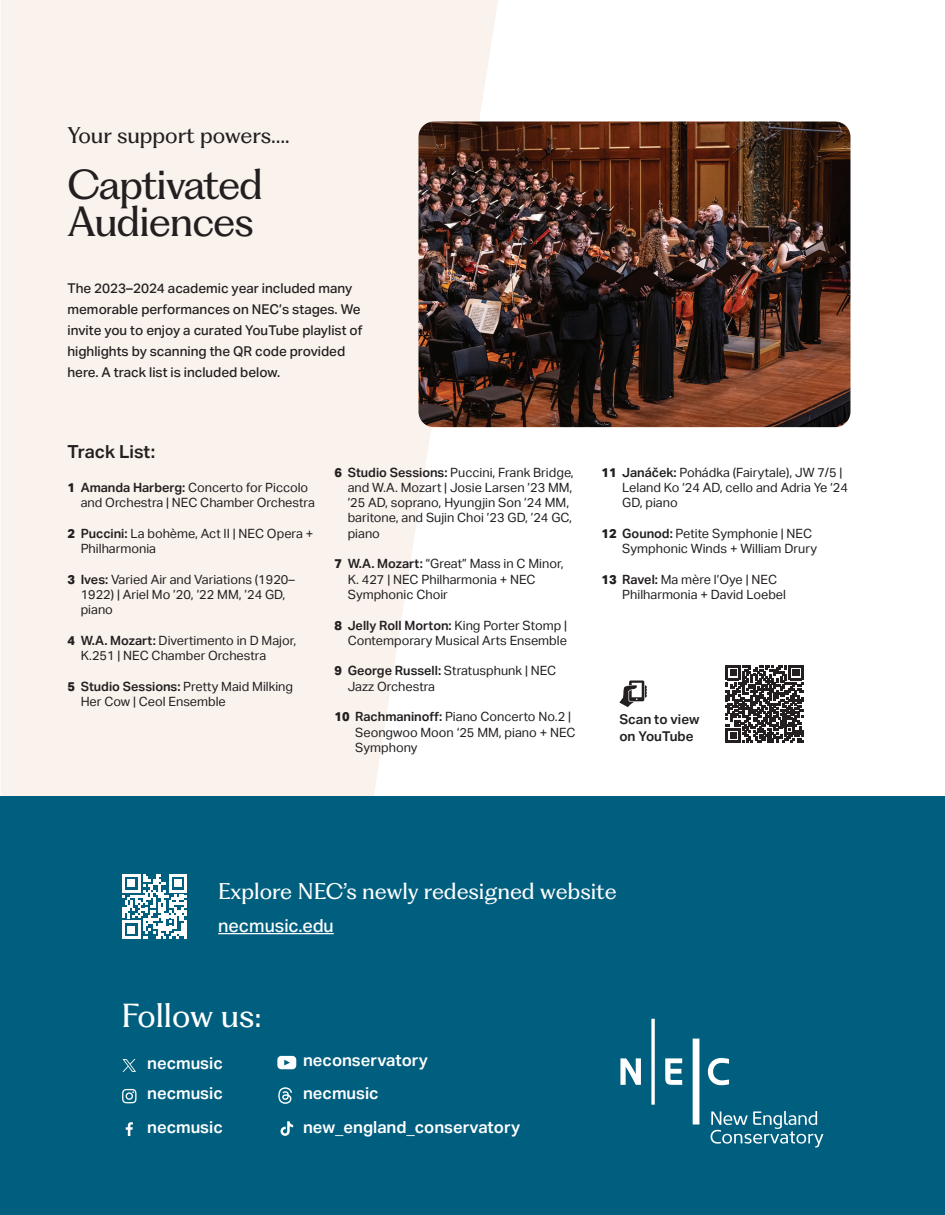
<style>
.page{position:relative;width:945px;height:1215px;background:#fff}
.page>*{position:absolute;margin:0;border:0;box-sizing:border-box;transform-origin:0 0}
.t1{font:39px/37.5px "PP Fragment Glare";letter-spacing:-.025em;color:#231f20}
.t2{font:30.75px "PP Fragment Glare";color:#fff}
.t3{font:21px "PP Fragment Glare";color:#fff}
.t4{font:21px "PP Fragment Glare";color:#231f20}
.t5{font:500 18px "Aktiv Grotesk";color:#fff}
.t6{font:600 18px "Aktiv Grotesk";color:#231f20}
.t7{font:600 16.65px/33.5px "Aktiv Grotesk";color:#fff}
.t8{font:500 13.5px/21px "Aktiv Grotesk";color:#231f20}
.t9{font:600 13.5px/16.2px "Aktiv Grotesk";color:#231f20}
.t10{font:12.75px/15.3px "Aktiv Grotesk";color:#231f20}
.s1{font-weight:800}
.s2{font-weight:600}
</style>
<div class="page">
<svg style="left:1px;top:0;width:497px;height:796px;background:#f9f3ee"></svg>
<div style="left:0;top:796px;width:945px;height:419px;background:#005f7f"></div>
<svg style="left:126px;top:1122px;width:7px;height:14px"></svg>
<svg style="left:122px;top:1089px;width:15px;height:14px"></svg>
<svg style="left:277px;top:1056px;width:19px;height:13px"></svg>
<svg style="left:278px;top:1087px;width:14px;height:17px"></svg>
<svg style="left:281px;top:1121px;width:12px;height:15px"></svg>
<svg style="left:122px;top:1059px;width:14px;height:13px"></svg>
<svg style="left:620px;top:1019px;width:203px;height:129px"></svg>
<svg style="left:122px;top:874px;width:65px;height:65px"></svg>
<hr style="left:218px;top:933px;width:116px;height:1px;background:#fff">
<img style="left:418px;top:122px;width:432px;height:305px">
<svg style="left:726px;top:666px;width:77px;height:77px"></svg>
<svg style="left:619px;top:681px;width:28px;height:26px"></svg>
<p class="t4" style="left:68px;top:122px;width:224px">Your support powers….</p>
<p class="t1" style="left:68px;top:169px;width:197px">Captivated<br>Audiences</p>
<p class="t8" style="left:68px;top:278px;width:296px">The 2023–2024 academic year included many memorable performances on NEC’s stages. We invite you to enjoy a curated YouTube playlist of highlights by scanning the QR code provided here. A track list is included below.</p>
<p class="t6" style="left:68px;top:442px;width:89px">Track List:</p>
<p class="t10" style="left:81px;top:480px;width:236px;text-indent:-13px"><span class="s1">1</span> <span class="s2">Amanda Harberg:</span> Concerto for Piccolo and Orchestra | NEC Chamber Orchestra</p>
<p class="t10" style="left:81px;top:526px;width:234px;text-indent:-13px"><span class="s1">2</span> <span class="s2">Puccini:</span> La bohème, Act II | NEC Opera +<br>Philharmonia</p>
<p class="t10" style="left:81px;top:572px;width:216px;text-indent:-13px"><span class="s1">3</span> <span class="s2">Ives:</span> Varied Air and Variations (1920–<br>1922) | Ariel Mo ’20, ’22 MM, ’24 GD, piano</p>
<p class="t10" style="left:81px;top:633px;width:217px;text-indent:-13px"><span class="s1">4</span> <span class="s2">W.A. Mozart:</span> Divertimento in D Major,<br>K.251 | NEC Chamber Orchestra</p>
<p class="t10" style="left:81px;top:679px;width:214px;text-indent:-13px"><span class="s1">5</span> <span class="s2">Studio Sessions:</span> Pretty Maid Milking<br>Her Cow | Ceol Ensemble</p>
<p class="t10" style="left:348px;top:465px;width:228px;text-indent:-13px"><span class="s1">6</span> <span class="s2">Studio Sessions:</span> Puccini, Frank Bridge, and W.A. Mozart | Josie Larsen ’23 MM, ’25 AD, soprano, Hyungjin Son ’24 MM, baritone, and Sujin Choi ’23 GD, ’24 GC, piano</p>
<p class="t10" style="left:348px;top:556px;width:217px;text-indent:-13px"><span class="s1">7</span> <span class="s2">W.A. Mozart:</span> “Great” Mass in C Minor,<br>K. 427 | NEC Philharmonia + NEC<br>Symphonic Choir</p>
<p class="t10" style="left:334px;top:618px;width:234px;text-align:right"><span class="s1">8</span> <span class="s2">Jelly Roll Morton:</span> King Porter Stomp |<br>Contemporary Musical Arts Ensemble</p>
<p class="t10" style="left:348px;top:663px;width:210px;text-indent:-13px"><span class="s1">9</span> <span class="s2">George Russell:</span> Stratusphunk | NEC<br>Jazz Orchestra</p>
<p class="t10" style="left:355px;top:709px;width:222px;text-indent:-21px"><span class="s1">10</span> <span class="s2">Rachmaninoff:</span> Piano Concerto No.2 |<br>Seongwoo Moon ‘25 MM, piano + NEC<br>Symphony</p>
<p class="t10" style="left:622px;top:465px;width:227px;text-indent:-21px"><span class="s1">11</span> <span class="s2">Janáček:</span> Pohádka (Fairytale), JW 7/5 |<br>Leland Ko ‘24 AD, cello and Adria Ye ‘24<br>GD, piano</p>
<p class="t10" style="left:622px;top:526px;width:196px;text-indent:-21px"><span class="s1">12</span> <span class="s2">Gounod:</span> Petite Symphonie | NEC<br>Symphonic Winds + William Drury</p>
<p class="t10" style="left:622px;top:572px;width:165px;text-indent:-21px"><span class="s1">13</span> <span class="s2">Ravel:</span> Ma mère l’Oye | NEC<br>Philharmonia + David Loebel</p>
<p class="t9" style="left:619px;top:712px;width:82px">Scan to view on YouTube</p>
<p class="t3" style="left:218px;top:878px;width:400px">Explore NEC’s newly redesigned website</p>
<p class="t5" style="left:218px;top:915px;width:117px">necmusic.edu</p>
<p class="t2" style="left:122px;top:996px;width:142px">Follow us:</p>
<p class="t7" style="left:147px;top:1046px;width:77px">necmusic</p>
<p class="t7" style="left:147px;top:1076px;width:77px;line-height:34.5px">necmusic necmusic</p>
<p class="t7" style="left:303px;top:1044px;width:219px">neconservatory<br>necmusic new_england_conservatory</p>
</div>
